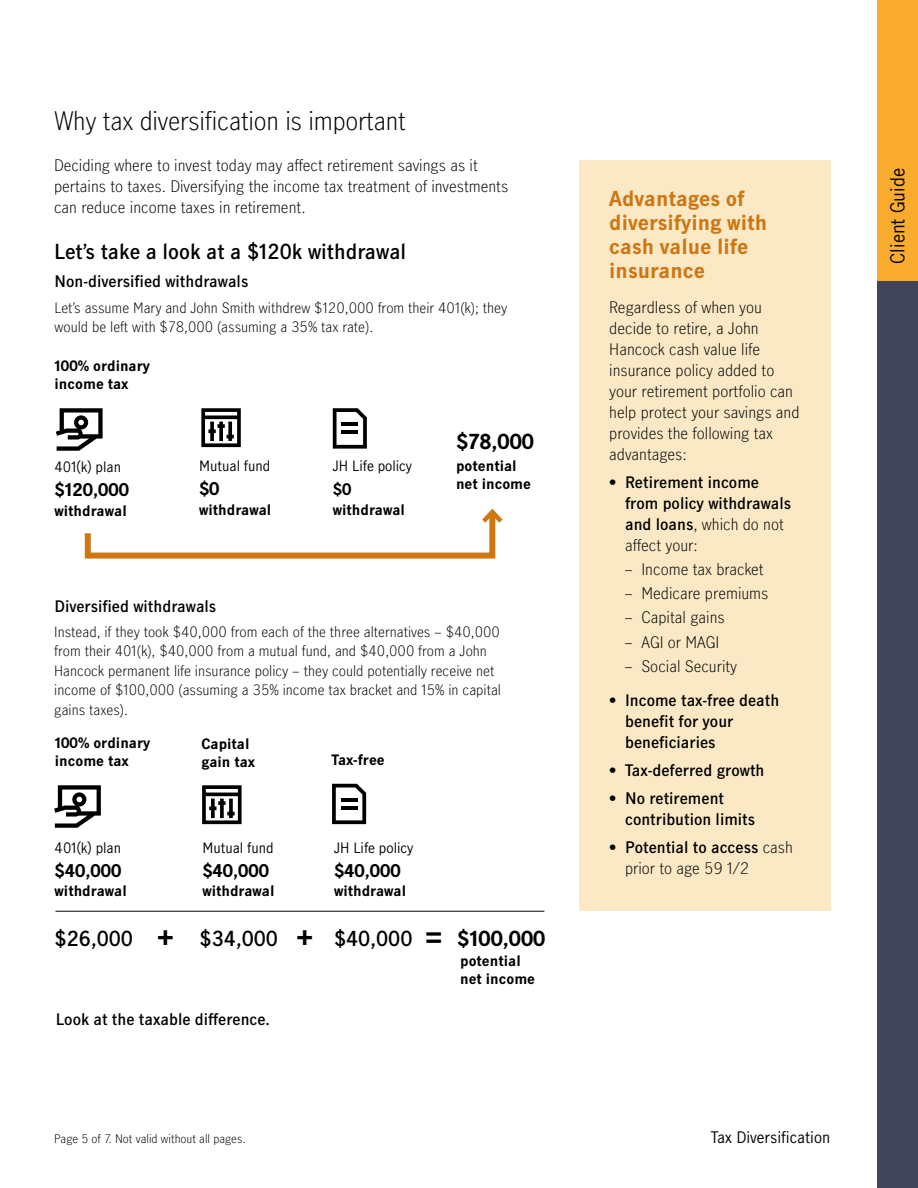
<style>
.page{position:relative;width:918px;height:1188px;background:#fff}
.page>*{position:absolute;margin:0;border:0;box-sizing:border-box;transform-origin:0 0}
.t1{font:300 24px "Manulife JH Sans";letter-spacing:-.01em;color:#000}
.t2{font:600 19.5px "Manulife JH Sans";color:#000}
.t3{font:700 19.5px/24px "Manulife JH Sans";color:#ce7612}
.t4{font:700 19.5px "Manulife JH Sans";color:#000}
.t5{font:18px "Manulife JH Sans";color:#000}
.t6{font:700 16.5px "Manulife JH Sans";color:#000}
.t7{font:300 15px/21px "Manulife JH Sans";color:#000}
.t8{font:600 15px/21px "Manulife JH Sans";color:#000}
.t9{font:15px "Manulife JH Sans";color:#000}
.t10{font:700 15px "Manulife JH Sans";color:#000}
.t11{font:300 13.5px/19.5px "Manulife JH Sans";color:#000}
.t12{font:700 13.5px/18px "Manulife JH Sans";color:#000}
.t13{font:13.5px "Manulife JH Sans";color:#000}
.t14{font:300 11.25px "Manulife JH Sans";color:#000}
.s1{font-weight:700;font-size:30px}
.s2{font-weight:300}
.s3{font-weight:600}
</style>
<div class="page">
<div style="left:878px;top:0;width:40px;height:1188px;background:#424559"></div>
<div style="left:878px;top:0;width:40px;height:281px;background:#f9ab2e"></div>
<svg style="left:333px;top:408px;width:34px;height:41px"></svg>
<hr style="left:342px;top:423px;width:16px;height:3px;background:#000">
<hr style="left:342px;top:431px;width:16px;height:3px;background:#000">
<svg style="left:56px;top:408px;width:47px;height:43px"></svg>
<svg style="left:201px;top:408px;width:40px;height:39px"></svg>
<svg style="left:332px;top:784px;width:34px;height:40px"></svg>
<hr style="left:341px;top:798px;width:16px;height:4px;background:#000">
<hr style="left:341px;top:806px;width:16px;height:4px;background:#000">
<svg style="left:54px;top:785px;width:47px;height:43px"></svg>
<svg style="left:202px;top:785px;width:40px;height:39px"></svg>
<hr style="left:55px;top:911px;width:489px;height:1px;background:#000">
<svg style="left:84px;top:508px;width:419px;height:51px"></svg>
<div style="left:579px;top:160px;width:251px;height:751px;background:#fbe9c6"></div>
<h1 class="t1" style="left:54px;top:103px;width:353px">Why tax diversification is important</h1>
<p class="t7" style="left:54px;top:154px;width:456px">Deciding where to invest today may affect retirement savings as it pertains to taxes. Diversifying the income tax treatment of investments can reduce income taxes in retirement.</p>
<h2 class="t2" style="left:54px;top:238px;width:354px">Let’s take a look at a $120k withdrawal</h2>
<p class="t8" style="left:55px;top:270px;width:195px">Non-diversified withdrawals</p>
<p class="t11" style="left:55px;top:297px;width:454px">Let’s assume Mary and John Smith withdrew $120,000 from their 401(k); they would be left with $78,000 (assuming a 35% tax rate).</p>
<p class="t12" style="left:55px;top:356px;width:97px">100% ordinary income tax</p>
<p class="t13" style="left:55px;top:457px;width:68px">401(k) plan</p>
<p class="t6" style="left:55px;top:478px;width:76px">$120,000</p>
<p class="t12" style="left:55px;top:501px;width:74px">withdrawal</p>
<p class="t13" style="left:199px;top:456px;width:73px">Mutual fund</p>
<p class="t6" style="left:199px;top:477px;width:22px">$0</p>
<p class="t12" style="left:199px;top:500px;width:74px">withdrawal</p>
<p class="t13" style="left:333px;top:456px;width:81px">JH Life policy</p>
<p class="t10" style="left:333px;top:479px;width:20px">$0</p>
<p class="t12" style="left:333px;top:500px;width:74px">withdrawal</p>
<h2 class="t4" style="left:456px;top:427px;width:79px">$78,000</h2>
<p class="t12" style="left:456px;top:457px;width:77px">potential net income</p>
<p class="t8" style="left:55px;top:595px;width:163px">Diversified withdrawals</p>
<p class="t11" style="left:54px;top:621px;width:448px">Instead, if they took $40,000 from each of the three alternatives – $40,000 from their 401(k), $40,000 from a mutual fund, and $40,000 from a John Hancock permanent life insurance policy – they could potentially receive net income of $100,000 (assuming a 35% income tax bracket and 15% in capital gains taxes).</p>
<p class="t12" style="left:55px;top:733px;width:97px">100% ordinary income tax</p>
<p class="t12" style="left:201px;top:734px;width:55px">Capital gain tax</p>
<p class="t12" style="left:332px;top:750px;width:55px">Tax-free</p>
<p class="t13" style="left:55px;top:838px;width:68px">401(k) plan</p>
<p class="t6" style="left:55px;top:859px;width:68px">$40,000</p>
<p class="t12" style="left:55px;top:882px;width:74px">withdrawal</p>
<p class="t13" style="left:202px;top:838px;width:73px">Mutual fund</p>
<p class="t6" style="left:202px;top:859px;width:68px">$40,000</p>
<p class="t12" style="left:202px;top:882px;width:74px">withdrawal</p>
<p class="t13" style="left:334px;top:838px;width:81px">JH Life policy</p>
<p class="t6" style="left:334px;top:859px;width:68px">$40,000</p>
<p class="t12" style="left:334px;top:882px;width:74px">withdrawal</p>
<h2 class="t2" style="left:55px;top:924px;width:390px">$26,000 <span class="s1">+</span> $34,000 <span class="s1">+</span> $40,000 <span class="s1">=</span></h2>
<p class="t8" style="left:56px;top:1008px;width:216px">Look at the taxable difference.</p>
<h2 class="t4" style="left:457px;top:924px;width:90px">$100,000</h2>
<p class="t12" style="left:460px;top:951px;width:77px">potential net income</p>
<h2 class="t3" style="left:609px;top:186px;width:160px">Advantages of diversifying with cash value life insurance</h2>
<p class="t7" style="left:609px;top:296px;width:192px">Regardless of when you decide to retire, a John<br>Hancock cash value life insurance policy added to your retirement portfolio can help protect your savings and provides the following tax advantages:</p>
<p class="t8" style="left:625px;top:471px;width:168px;text-indent:-16px">• Retirement income from policy withdrawals and loans<span class="s2">, which do not affect your:</span></p>
<p class="t7" style="left:624px;top:558px;width:141px">– Income tax bracket</p>
<p class="t7" style="left:624px;top:582px;width:146px">– Medicare premiums</p>
<p class="t7" style="left:624px;top:606px;width:102px">– Capital gains</p>
<p class="t7" style="left:624px;top:631px;width:96px">– AGI or MAGI</p>
<p class="t7" style="left:624px;top:655px;width:114px">– Social Security</p>
<p class="t8" style="left:625px;top:689px;width:156px;text-indent:-16px">• Income tax-free death benefit for your beneficiaries</p>
<p class="t8" style="left:609px;top:759px;width:157px">• Tax-deferred growth</p>
<p class="t8" style="left:625px;top:787px;width:132px;text-indent:-16px">• No retirement contribution limits</p>
<p class="t7" style="left:625px;top:836px;width:169px;text-indent:-16px"><span class="s3">• Potential to access</span> cash prior to age 59 1/2</p>
<p class="t14" style="left:54px;top:1131px;width:193px">Page 5 of 7. Not valid without all pages.</p>
<p class="t9" style="left:711px;top:1127px;width:121px">Tax Diversification</p>
<p class="t5" style="left:885px;top:264px;width:97px;rotate:-90deg">Client Guide</p>
</div>
